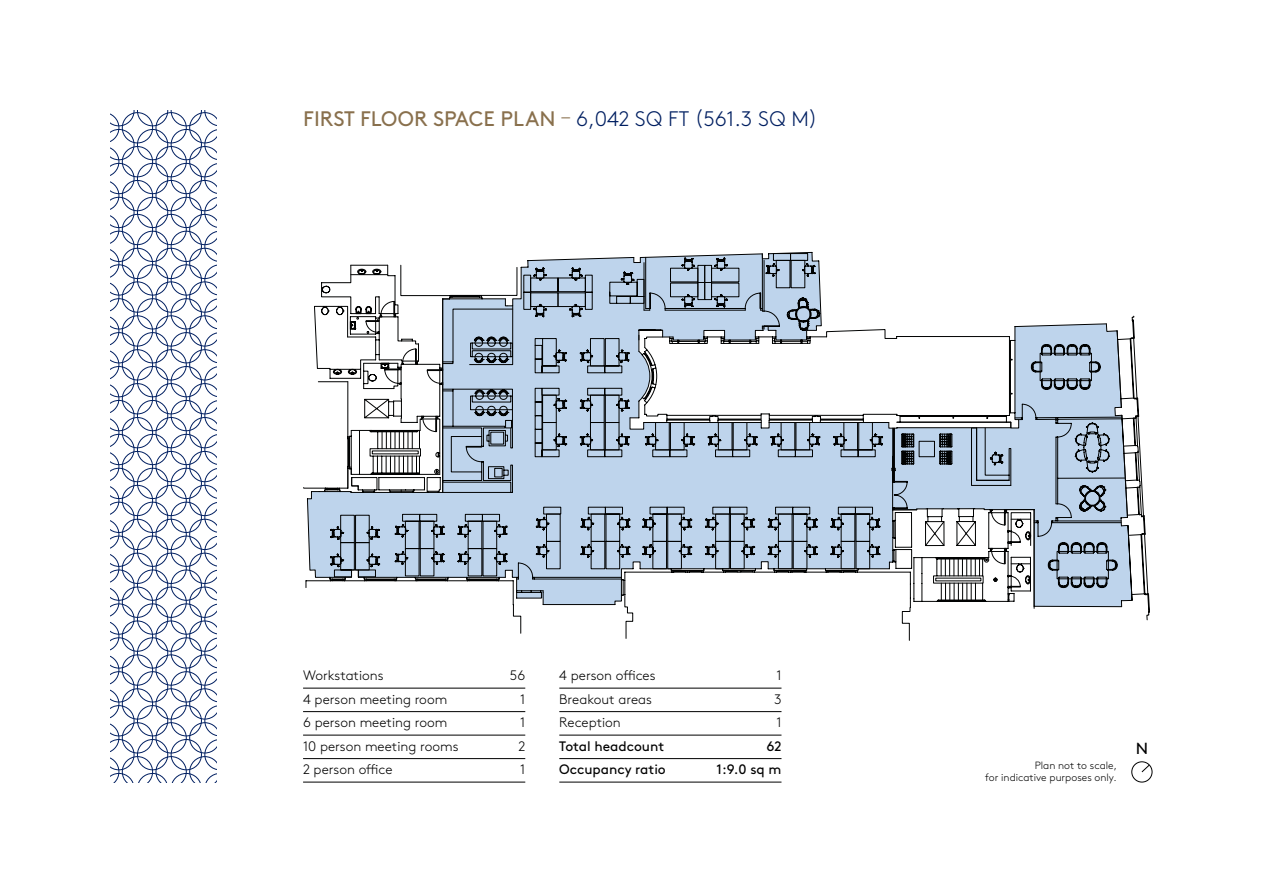
<style>
.page{position:relative;width:1263px;height:893px;background:#fff}
.page>*{position:absolute;margin:0;border:0;box-sizing:border-box;transform-origin:0 0}
.t1{font:21px "Brown";letter-spacing:.005em;color:#89704d}
.t2{font:16.05px "Brown";color:#000}
.t3{font:300 13.65px "Brown";color:#000}
.t4{font:13.65px "Brown";color:#000}
.t5{font:300 10.5px/12px "Brown";color:#000;text-align:right}
.s1{font-weight:300}
.s2{font-weight:300;color:#001f61}
</style>
<div class="page">
<hr style="left:303px;top:688px;width:222px;height:1px;background:#000">
<hr style="left:303px;top:711px;width:222px;height:1px;background:#000">
<hr style="left:303px;top:735px;width:222px;height:1px;background:#000">
<hr style="left:303px;top:758px;width:222px;height:1px;background:#000">
<hr style="left:303px;top:782px;width:222px;height:1px;background:#000">
<hr style="left:559px;top:688px;width:222px;height:1px;background:#000">
<hr style="left:559px;top:711px;width:222px;height:1px;background:#000">
<hr style="left:559px;top:735px;width:222px;height:1px;background:#000">
<hr style="left:559px;top:758px;width:222px;height:1px;background:#000">
<hr style="left:559px;top:782px;width:222px;height:1px;background:#000">
<svg style="left:512px;top:315px;width:638px;height:298px"></svg>
<svg style="left:1118px;top:344px;width:8px;height:193px"></svg>
<svg style="left:316px;top:253px;width:802px;height:335px"></svg>
<svg style="left:381px;top:264px;width:650px;height:36px"></svg>
<svg style="left:365px;top:300px;width:670px;height:309px"></svg>
<div style="left:1131px;top:761px;width:21px;height:21px;border:1px solid #000;border-radius:50%"></div>
<svg style="left:1141px;top:764px;width:9px;height:9px"></svg>
<svg style="left:111px;top:111px;width:105px;height:153px"></svg>
<svg style="left:111px;top:264px;width:105px;height:518px"></svg>
<h1 class="t1" style="left:303px;top:103px;width:516px">FIRST FLOOR SPACE PLAN <span class="s1">–</span> <span class="s2">6,042 SQ FT (561.3 SQ M)</span></h1>
<p class="t3" style="left:303px;top:665px;width:82px">Workstations</p>
<p class="t3" style="left:510px;top:665px;width:17px">56</p>
<p class="t3" style="left:303px;top:689px;width:146px">4 person meeting room</p>
<p class="t3" style="left:520px;top:689px;width:7px">1</p>
<p class="t3" style="left:303px;top:712px;width:146px">6 person meeting room</p>
<p class="t3" style="left:520px;top:712px;width:7px">1</p>
<p class="t3" style="left:303px;top:736px;width:157px">10 person meeting rooms</p>
<p class="t3" style="left:518px;top:736px;width:9px">2</p>
<p class="t3" style="left:303px;top:759px;width:91px">2 person office</p>
<p class="t3" style="left:520px;top:759px;width:7px">1</p>
<p class="t3" style="left:559px;top:665px;width:98px">4 person offices</p>
<p class="t3" style="left:776px;top:665px;width:7px">1</p>
<p class="t3" style="left:559px;top:689px;width:94px">Breakout areas</p>
<p class="t3" style="left:774px;top:689px;width:9px">3</p>
<p class="t3" style="left:559px;top:712px;width:63px">Reception</p>
<p class="t3" style="left:776px;top:712px;width:7px">1</p>
<p class="t4" style="left:559px;top:735px;width:106px">Total headcount</p>
<p class="t4" style="left:766px;top:735px;width:16px">62</p>
<p class="t4" style="left:559px;top:759px;width:108px">Occupancy ratio</p>
<p class="t4" style="left:717px;top:759px;width:66px">1:9.0 sq m</p>
<p class="t5" style="left:985px;top:758px;width:133px">Plan not to scale,<br>for indicative purposes only.</p>
<p class="t2" style="left:1136px;top:736px;width:14px">N</p>
</div>
